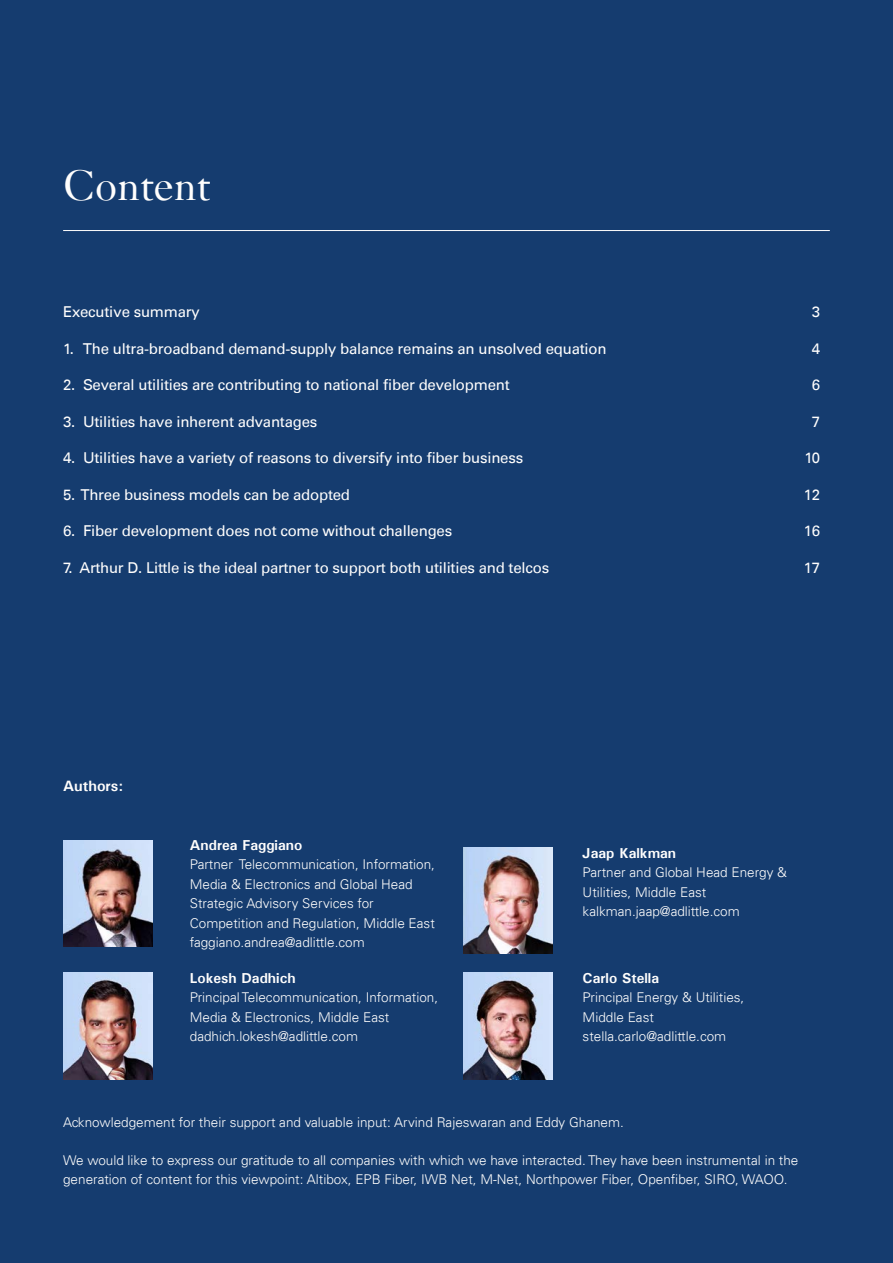
<style>
.page{position:relative;width:893px;height:1263px;background:#153c6f}
.page>*{position:absolute;margin:0;border:0;box-sizing:border-box;transform-origin:0 0}
.t1{font:45px "Janson";color:#fffefd}
.t2{font:15px "Univers LT";letter-spacing:-.015em;color:#fffefd}
.t3{font:700 15px "Univers";color:#fffefd}
.t4{font:700 14.4px "Univers";color:#fffefd}
.t5{font:300 13.5px/19.5px "Univers LT";color:#fffefd}
</style>
<div class="page">
<hr style="left:63px;top:230px;width:767px;height:1px;background:#fffefd">
<img style="left:63px;top:840px;width:89px;height:106px">
<img style="left:63px;top:973px;width:89px;height:106px">
<img style="left:463px;top:973px;width:90px;height:106px">
<img style="left:463px;top:848px;width:90px;height:106px">
<h1 class="t1" style="left:63px;top:159px;width:149px">Content</h1>
<p class="t2" style="left:63px;top:303px;width:138px">Executive summary</p>
<p class="t2" style="left:812px;top:303px;width:10px">3</p>
<p class="t2" style="left:63px;top:339px;width:545px">1. The ultra-broadband demand-supply balance remains an unsolved equation</p>
<p class="t2" style="left:812px;top:339px;width:10px">4</p>
<p class="t2" style="left:63px;top:376px;width:448px">2. Several utilities are contributing to national fiber development</p>
<p class="t2" style="left:812px;top:376px;width:10px">6</p>
<p class="t2" style="left:63px;top:412px;width:256px">3. Utilities have inherent advantages</p>
<p class="t2" style="left:812px;top:412px;width:10px">7</p>
<p class="t2" style="left:63px;top:449px;width:461px">4. Utilities have a variety of reasons to diversify into fiber business</p>
<p class="t2" style="left:804px;top:449px;width:17px">10</p>
<p class="t2" style="left:63px;top:485px;width:288px">5. Three business models can be adopted</p>
<p class="t2" style="left:804px;top:485px;width:18px">12</p>
<p class="t2" style="left:63px;top:522px;width:391px">6. Fiber development does not come without challenges</p>
<p class="t2" style="left:804px;top:522px;width:18px">16</p>
<p class="t2" style="left:63px;top:558px;width:487px">7. Arthur D. Little is the ideal partner to support both utilities and telcos</p>
<p class="t2" style="left:804px;top:558px;width:18px">17</p>
<p class="t3" style="left:63px;top:777px;width:62px">Authors:</p>
<p class="t4" style="left:190px;top:836px;width:114px">Andrea Faggiano</p>
<p class="t5" style="left:190px;top:854px;width:247px">Partner Telecommunication, Information, Media &amp; Electronics and Global Head Strategic Advisory Services for Competition and Regulation, Middle East faggiano.andrea@adlittle.com</p>
<p class="t4" style="left:190px;top:969px;width:107px">Lokesh Dadhich</p>
<p class="t5" style="left:190px;top:987px;width:250px">Principal Telecommunication, Information,<br>Media &amp; Electronics, Middle East dadhich.lokesh@adlittle.com</p>
<p class="t4" style="left:583px;top:844px;width:95px">Jaap Kalkman</p>
<p class="t5" style="left:583px;top:862px;width:206px">Partner and Global Head Energy &amp;<br>Utilities, Middle East kalkman.jaap@adlittle.com</p>
<p class="t4" style="left:583px;top:969px;width:78px">Carlo Stella</p>
<p class="t5" style="left:583px;top:987px;width:163px">Principal Energy &amp; Utilities,<br>Middle East stella.carlo@adlittle.com</p>
<p class="t5" style="left:63px;top:1112px;width:562px">Acknowledgement for their support and valuable input: Arvind Rajeswaran and Eddy Ghanem.</p>
<p class="t5" style="left:63px;top:1150px;width:737px">We would like to express our gratitude to all companies with which we have interacted. They have been instrumental in the generation of content for this viewpoint: Altibox, EPB Fiber, IWB Net, M-Net, Northpower Fiber, Openfiber, SIRO, WAOO.</p>
</div>
